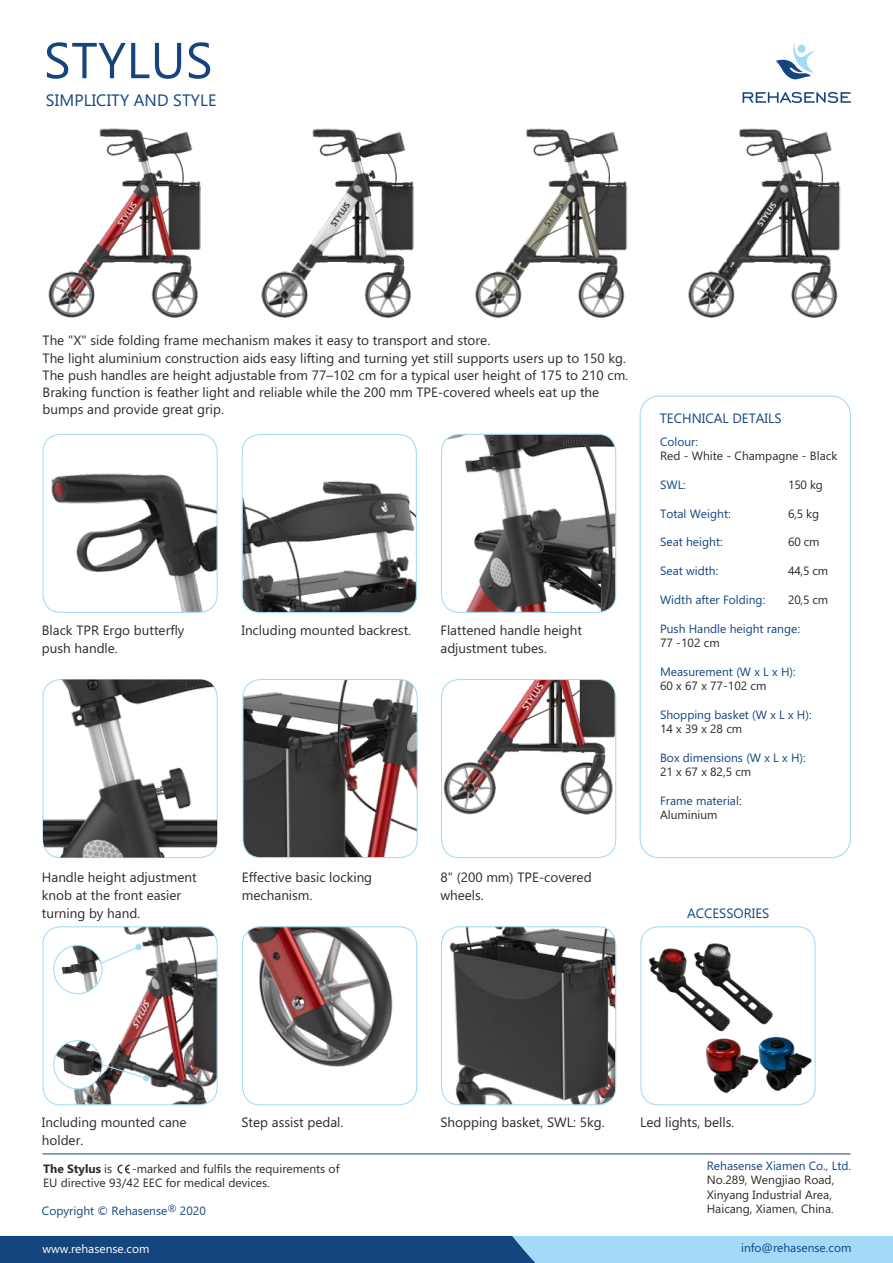
<style>
.page{position:relative;width:893px;height:1263px;background:#fff}
.page>*{position:absolute;margin:0;border:0;box-sizing:border-box;transform-origin:0 0}
.t1{font:50.4px "Ebrima";letter-spacing:.01em;color:#14457f}
.t2{font:16.5px "Ebrima";letter-spacing:.01em;color:#14457f}
.t3{font:13.5px/18px "Ebrima";color:#2b2b2a}
.t4{font:13.5px "Ebrima";color:#14457f}
.t5{font:12px/14.4px "Ebrima";color:#2b2b2a}
.t6{font:12px "Ebrima";color:#14457f}
.t7{font:12px "Ebrima";color:#fff}
.t8{font:700 12px "Ebrima";color:#2b2b2a}
.s1{font-weight:400}
</style>
<div class="page">
<img style="left:43px;top:927px;width:174px;height:178px;border-radius:18px">
<div style="left:42px;top:926px;width:176px;height:179px;border:1px solid #a2daf8;border-radius:18px"></div>
<img style="left:54px;top:1040px;width:48px;height:49px;border-radius:50%">
<svg style="left:101px;top:944px;width:41px;height:19px"></svg>
<svg style="left:102px;top:1064px;width:47px;height:17px"></svg>
<div style="left:53px;top:945px;width:50px;height:49px;border:1px solid #a2daf8;border-radius:50%"></div>
<div style="left:53px;top:1040px;width:50px;height:49px;border:1px solid #a2daf8;border-radius:50%"></div>
<img style="left:442px;top:434px;width:174px;height:178px;border-radius:18px">
<svg style="left:743px;top:92px;width:108px;height:2px"></svg>
<svg style="left:776px;top:43px;width:39px;height:37px"></svg>
<img style="left:316px;top:128px;width:64px;height:189px">
<img style="left:742px;top:94px;width:109px;height:224px">
<img style="left:380px;top:128px;width:362px;height:190px">
<img style="left:48px;top:128px;width:268px;height:190px">
<hr style="left:43px;top:1153px;width:807px;height:1px;background:#14457f">
<svg style="left:117px;top:1164px;width:13px;height:10px"></svg>
<img style="left:43px;top:434px;width:174px;height:178px;border-radius:18px">
<img style="left:243px;top:434px;width:174px;height:178px;border-radius:18px">
<div style="left:242px;top:434px;width:175px;height:179px;border:1px solid #a2daf8;border-radius:18px"></div>
<div style="left:42px;top:434px;width:176px;height:179px;border:1px solid #a2daf8;border-radius:18px"></div>
<div style="left:441px;top:434px;width:175px;height:179px;border:1px solid #a2daf8;border-radius:18px"></div>
<img style="left:43px;top:679px;width:174px;height:178px;border-radius:18px">
<img style="left:243px;top:679px;width:174px;height:178px;border-radius:18px">
<div style="left:242px;top:679px;width:176px;height:179px;border:1px solid #a2daf8;border-radius:18px"></div>
<img style="left:242px;top:927px;width:175px;height:178px;border-radius:18px">
<div style="left:242px;top:926px;width:175px;height:179px;border:1px solid #a2daf8;border-radius:18px"></div>
<img style="left:442px;top:927px;width:174px;height:178px;border-radius:18px">
<div style="left:441px;top:926px;width:175px;height:179px;border:1px solid #a2daf8;border-radius:18px"></div>
<svg style="left:0;top:1236px;width:893px;height:27px;background:#4e82b1"></svg>
<div style="left:640px;top:396px;width:211px;height:462px;border:1px solid #a3d9f7;border-radius:18px"></div>
<div style="left:640px;top:926px;width:176px;height:179px;border:1px solid #a2daf8;border-radius:18px"></div>
<img style="left:649px;top:948px;width:80px;height:84px">
<img style="left:691px;top:943px;width:82px;height:82px">
<img style="left:768px;top:1034px;width:48px;height:59px">
<img style="left:705px;top:1038px;width:63px;height:55px">
<img style="left:442px;top:679px;width:174px;height:172px">
<div style="left:441px;top:679px;width:175px;height:179px;border:1px solid #a2daf8;border-radius:18px"></div>
<h1 class="t1" style="left:44px;top:41px;width:170px">STYLUS</h1>
<p class="t2" style="left:46px;top:94px;width:172px">SIMPLICITY AND STYLE</p>
<p class="t3" style="left:43px;top:333px;width:587px;line-height:17.1px">The "X" side folding frame mechanism makes it easy to transport and store.<br>The light aluminium construction aids easy lifting and turning yet still supports users up to 150 kg.<br>The push handles are height adjustable from 77–102 cm for a typical user height of 175 to 210 cm.<br>Braking function is feather light and reliable while the 200 mm TPE-covered wheels eat up the bumps and provide great grip.</p>
<p class="t3" style="left:42px;top:622px;width:144px">Black TPR Ergo butterfly push handle.</p>
<p class="t3" style="left:241px;top:622px;width:171px">Including mounted backrest.</p>
<p class="t3" style="left:440px;top:622px;width:143px">Flattened handle height adjustment tubes.</p>
<p class="t3" style="left:42px;top:870px;width:156px">Handle height adjustment knob at the front easier turning by hand.</p>
<p class="t3" style="left:242px;top:870px;width:132px">Effective basic locking mechanism.</p>
<p class="t3" style="left:440px;top:870px;width:153px">8" (200 mm) TPE-covered wheels.</p>
<p class="t4" style="left:660px;top:413px;width:123px">TECHNICAL DETAILS</p>
<p class="t6" style="left:660px;top:437px;width:39px">Colour:</p>
<p class="t5" style="left:660px;top:450px;width:179px">Red - White - Champagne - Black</p>
<p class="t6" style="left:660px;top:480px;width:27px">SWL :</p>
<p class="t6" style="left:660px;top:509px;width:72px">Total Weight:</p>
<p class="t6" style="left:660px;top:538px;width:64px">Seat height:</p>
<p class="t6" style="left:660px;top:566px;width:60px">Seat width:</p>
<p class="t6" style="left:660px;top:595px;width:107px">Width after Folding:</p>
<p class="t6" style="left:660px;top:624px;width:141px">Push Handle height range:</p>
<p class="t5" style="left:660px;top:637px;width:61px">77 -102 cm</p>
<p class="t6" style="left:660px;top:667px;width:137px">Measurement (W x L x H):</p>
<p class="t5" style="left:660px;top:680px;width:108px">60 x 67 x 77-102 cm</p>
<p class="t6" style="left:660px;top:710px;width:153px">Shopping basket (W x L x H):</p>
<p class="t5" style="left:660px;top:723px;width:84px">14 x 39 x 28 cm</p>
<p class="t6" style="left:660px;top:753px;width:147px">Box dimensions (W x L x H):</p>
<p class="t5" style="left:660px;top:766px;width:93px">21 x 67 x 82,5 cm</p>
<p class="t6" style="left:660px;top:796px;width:83px">Frame material:</p>
<p class="t5" style="left:660px;top:809px;width:59px">Aluminium</p>
<p class="t5" style="left:788px;top:479px;width:36px">150 kg</p>
<p class="t5" style="left:788px;top:507px;width:32px">6,5 kg</p>
<p class="t5" style="left:788px;top:536px;width:33px">60 cm</p>
<p class="t5" style="left:788px;top:565px;width:42px">44,5 cm</p>
<p class="t5" style="left:788px;top:593px;width:42px">20,5 cm</p>
<p class="t4" style="left:687px;top:908px;width:84px">ACCESSORIES</p>
<p class="t3" style="left:42px;top:1115px;width:146px">Including mounted cane holder.</p>
<p class="t3" style="left:241px;top:1115px;width:104px">Step assist pedal.</p>
<p class="t3" style="left:440px;top:1115px;width:166px">Shopping basket, SWL: 5kg.</p>
<p class="t5" style="left:43px;top:1163px;width:298px;text-indent:89px">-marked and fulfils the requirements of<br>EU directive 93/42 EEC for medical devices.</p>
<p class="t8" style="left:43px;top:1164px;width:71px">The Stylus <span class="s1">is</span></p>
<p class="t6" style="left:42px;top:1206px;width:165px">Copyright © Rehasense<sup>®</sup> 2020</p>
<p class="t3" style="left:640px;top:1115px;width:96px">Led lights, bells.</p>
<p class="t6" style="left:707px;top:1161px;width:146px">Rehasense Xiamen Co., Ltd.</p>
<p class="t5" style="left:707px;top:1174px;width:129px">No.289, Wengjiao Road,<br>Xinyang Industrial Area,<br>Haicang, Xiamen, China.</p>
<p class="t7" style="left:42px;top:1244px;width:109px">www.rehasense.com</p>
<p class="t6" style="left:741px;top:1243px;width:112px">info@rehasense.com</p>
</div>
